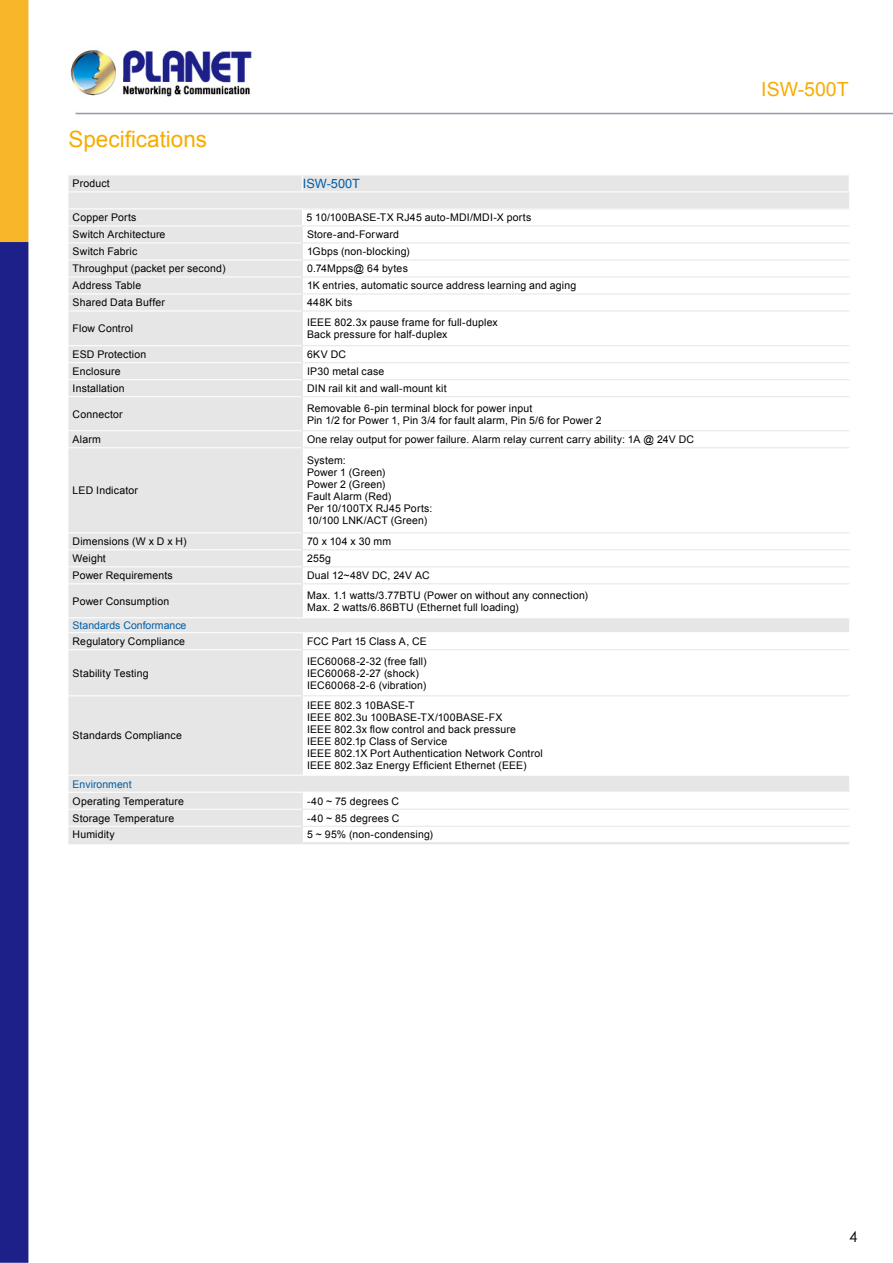
<style>
.page{position:relative;width:893px;height:1263px;background:#fff}
.page>*{position:absolute;margin:0;border:0;box-sizing:border-box;transform-origin:0 0}
.t1{font:22.5px "Arial";color:#f7ac00}
.t2{font:19.5px "Arial";color:#f7ac00}
.t3{font:15px "Century Gothic";color:#000}
.t4{font:12.75px "Arial";color:#005ea6}
.t5{font:10.5px/12px "Arial";letter-spacing:.015em;color:#000}
.t6{font:10.5px "Arial";color:#005ea6}
</style>
<div class="page">
<img style="left:0;top:0;width:893px;height:1263px">
<div style="left:68px;top:175px;width:781px;height:667px;background:#e6e6e6"></div>
<div style="left:302px;top:209px;width:547px;height:17px;background:#fff"></div>
<svg style="left:303px;top:226px;width:546px;height:616px"></svg>
<svg style="left:68px;top:618px;width:781px;height:174px"></svg>
<hr style="left:68px;top:842px;width:234px;height:2px;background:#e6e6e6">
<hr style="left:302px;top:842px;width:547px;height:2px;background:#e6e6e6">
<svg style="left:302px;top:175px;width:1px;height:16px"></svg>
<hr style="left:68px;top:208px;width:234px;height:1px;background:#fff">
<hr style="left:302px;top:208px;width:547px;height:1px;background:#e6e6e6">
<hr style="left:68px;top:174px;width:234px;height:1px;background:#fff">
<hr style="left:302px;top:174px;width:548px;height:1px;background:#fff">
<hr style="left:68px;top:191px;width:234px;height:1px;background:#fff">
<hr style="left:302px;top:191px;width:548px;height:1px;background:#fff">
<hr style="left:68px;top:225px;width:234px;height:1px;background:#fff">
<hr style="left:68px;top:242px;width:234px;height:1px;background:#fff">
<hr style="left:68px;top:259px;width:234px;height:1px;background:#fff">
<hr style="left:68px;top:276px;width:234px;height:1px;background:#fff">
<hr style="left:68px;top:293px;width:234px;height:1px;background:#fff">
<hr style="left:68px;top:310px;width:234px;height:1px;background:#fff">
<hr style="left:68px;top:345px;width:234px;height:1px;background:#fff">
<hr style="left:68px;top:362px;width:234px;height:1px;background:#fff">
<hr style="left:68px;top:379px;width:234px;height:1px;background:#fff">
<hr style="left:68px;top:396px;width:234px;height:1px;background:#fff">
<hr style="left:68px;top:430px;width:234px;height:1px;background:#fff">
<hr style="left:68px;top:447px;width:234px;height:1px;background:#fff">
<hr style="left:68px;top:532px;width:234px;height:1px;background:#fff">
<hr style="left:68px;top:549px;width:234px;height:1px;background:#fff">
<hr style="left:68px;top:566px;width:234px;height:1px;background:#fff">
<hr style="left:68px;top:583px;width:234px;height:1px;background:#fff">
<hr style="left:68px;top:649px;width:234px;height:1px;background:#fff">
<hr style="left:68px;top:695px;width:234px;height:1px;background:#fff">
<hr style="left:68px;top:809px;width:234px;height:1px;background:#fff">
<hr style="left:68px;top:826px;width:234px;height:1px;background:#fff">
<svg style="left:302px;top:226px;width:1px;height:84px"></svg>
<hr style="left:302px;top:311px;width:1px;height:34px;background:#e6e6e6">
<svg style="left:302px;top:346px;width:1px;height:50px"></svg>
<hr style="left:302px;top:397px;width:1px;height:33px;background:#e6e6e6">
<svg style="left:302px;top:431px;width:1px;height:16px"></svg>
<hr style="left:302px;top:448px;width:1px;height:84px;background:#e6e6e6">
<svg style="left:302px;top:533px;width:1px;height:50px"></svg>
<hr style="left:302px;top:584px;width:1px;height:33px;background:#e6e6e6">
<hr style="left:302px;top:225px;width:547px;height:1px;background:#e6e6e6">
<hr style="left:302px;top:242px;width:547px;height:1px;background:#e6e6e6">
<hr style="left:302px;top:259px;width:547px;height:1px;background:#e6e6e6">
<hr style="left:302px;top:276px;width:547px;height:1px;background:#e6e6e6">
<hr style="left:302px;top:293px;width:547px;height:1px;background:#e6e6e6">
<hr style="left:302px;top:310px;width:547px;height:1px;background:#e6e6e6">
<hr style="left:302px;top:345px;width:547px;height:1px;background:#e6e6e6">
<hr style="left:302px;top:362px;width:547px;height:1px;background:#e6e6e6">
<hr style="left:302px;top:379px;width:547px;height:1px;background:#e6e6e6">
<hr style="left:302px;top:396px;width:547px;height:1px;background:#e6e6e6">
<hr style="left:302px;top:430px;width:547px;height:1px;background:#e6e6e6">
<hr style="left:302px;top:447px;width:547px;height:1px;background:#e6e6e6">
<hr style="left:302px;top:532px;width:547px;height:1px;background:#e6e6e6">
<hr style="left:302px;top:549px;width:547px;height:1px;background:#e6e6e6">
<hr style="left:302px;top:566px;width:547px;height:1px;background:#e6e6e6">
<hr style="left:302px;top:583px;width:547px;height:1px;background:#e6e6e6">
<svg style="left:302px;top:633px;width:1px;height:16px"></svg>
<hr style="left:302px;top:650px;width:1px;height:45px;background:#e6e6e6">
<hr style="left:302px;top:696px;width:1px;height:79px;background:#e6e6e6">
<svg style="left:302px;top:793px;width:1px;height:49px"></svg>
<hr style="left:302px;top:649px;width:547px;height:1px;background:#e6e6e6">
<hr style="left:302px;top:695px;width:547px;height:1px;background:#e6e6e6">
<hr style="left:302px;top:809px;width:547px;height:1px;background:#e6e6e6">
<hr style="left:302px;top:826px;width:547px;height:1px;background:#e6e6e6">
<hr style="left:68px;top:617px;width:234px;height:1px;background:#fff">
<hr style="left:68px;top:775px;width:234px;height:1px;background:#fff">
<hr style="left:302px;top:617px;width:547px;height:1px;background:#fff">
<hr style="left:302px;top:775px;width:547px;height:1px;background:#fff">
<hr style="left:68px;top:632px;width:234px;height:1px;background:#fff">
<hr style="left:68px;top:792px;width:234px;height:1px;background:#fff">
<hr style="left:302px;top:632px;width:547px;height:1px;background:#fff">
<hr style="left:302px;top:792px;width:547px;height:1px;background:#fff">
<svg style="left:849px;top:175px;width:1px;height:16px"></svg>
<h1 class="t1" style="left:68px;top:124px;width:140px">Specifications</h1>
<p class="t5" style="left:73px;top:178px;width:39px">Product</p>
<p class="t4" style="left:303px;top:175px;width:59px">ISW-500T</p>
<p class="t5" style="left:73px;top:212px;width:65px">Copper Ports</p>
<p class="t5" style="left:307px;top:212px;width:226px">5 10/100BASE-TX RJ45 auto-MDI/MDI-X ports</p>
<p class="t5" style="left:73px;top:229px;width:94px">Switch Architecture</p>
<p class="t5" style="left:307px;top:229px;width:93px">Store-and-Forward</p>
<p class="t5" style="left:73px;top:246px;width:66px">Switch Fabric</p>
<p class="t5" style="left:307px;top:246px;width:104px">1Gbps (non-blocking)</p>
<p class="t5" style="left:73px;top:263px;width:154px">Throughput (packet per second)</p>
<p class="t5" style="left:307px;top:263px;width:102px">0.74Mpps@ 64 bytes</p>
<p class="t5" style="left:73px;top:280px;width:70px">Address Table</p>
<p class="t5" style="left:307px;top:280px;width:271px">1K entries, automatic source address learning and aging</p>
<p class="t5" style="left:73px;top:297px;width:94px">Shared Data Buffer</p>
<p class="t5" style="left:307px;top:297px;width:47px">448K bits</p>
<p class="t5" style="left:73px;top:322px;width:62px">Flow Control</p>
<p class="t5" style="left:307px;top:316px;width:192px">IEEE 802.3x pause frame for full-duplex<br>Back pressure for half-duplex</p>
<p class="t5" style="left:73px;top:348px;width:75px">ESD Protection</p>
<p class="t5" style="left:307px;top:348px;width:41px">6KV DC</p>
<p class="t5" style="left:73px;top:365px;width:49px">Enclosure</p>
<p class="t5" style="left:307px;top:365px;width:79px">IP30 metal case</p>
<p class="t5" style="left:73px;top:382px;width:54px">Installation</p>
<p class="t5" style="left:307px;top:382px;width:141px">DIN rail kit and wall-mount kit</p>
<p class="t5" style="left:73px;top:408px;width:51px">Connector</p>
<p class="t5" style="left:307px;top:402px;width:296px">Removable 6-pin terminal block for power input<br>Pin 1/2 for Power 1, Pin 3/4 for fault alarm, Pin 5/6 for Power 2</p>
<p class="t5" style="left:73px;top:433px;width:30px">Alarm</p>
<p class="t5" style="left:307px;top:433px;width:388px">One relay output for power failure. Alarm relay current carry ability: 1A @ 24V DC</p>
<p class="t5" style="left:73px;top:484px;width:67px">LED Indicator</p>
<p class="t5" style="left:307px;top:454px;width:127px">System:<br>Power 1 (Green)<br>Power 2 (Green)<br>Fault Alarm (Red)<br>Per 10/100TX RJ45 Ports:<br>10/100 LNK/ACT (Green)</p>
<p class="t5" style="left:73px;top:535px;width:116px">Dimensions (W x D x H)</p>
<p class="t5" style="left:307px;top:535px;width:86px">70 x 104 x 30 mm</p>
<p class="t5" style="left:73px;top:552px;width:35px">Weight</p>
<p class="t5" style="left:307px;top:552px;width:26px">255g</p>
<p class="t5" style="left:73px;top:569px;width:102px">Power Requirements</p>
<p class="t5" style="left:307px;top:569px;width:124px">Dual 12~48V DC, 24V AC</p>
<p class="t5" style="left:73px;top:595px;width:98px">Power Consumption</p>
<p class="t5" style="left:307px;top:589px;width:283px">Max. 1.1 watts/3.77BTU (Power on without any connection)<br>Max. 2 watts/6.86BTU (Ethernet full loading)</p>
<p class="t6" style="left:73px;top:618px;width:115px">Standards Conformance</p>
<p class="t5" style="left:73px;top:635px;width:114px">Regulatory Compliance</p>
<p class="t5" style="left:307px;top:635px;width:121px">FCC Part 15 Class A, CE</p>
<p class="t5" style="left:73px;top:667px;width:77px">Stability Testing</p>
<p class="t5" style="left:307px;top:655px;width:121px">IEC60068-2-32 (free fall)<br>IEC60068-2-27 (shock)<br>IEC60068-2-6 (vibration)</p>
<p class="t5" style="left:73px;top:730px;width:111px">Standards Compliance</p>
<p class="t5" style="left:307px;top:700px;width:237px">IEEE 802.3 10BASE-T<br>IEEE 802.3u 100BASE-TX/100BASE-FX<br>IEEE 802.3x flow control and back pressure IEEE 802.1p Class of Service<br>IEEE 802.1X Port Authentication Network Control IEEE 802.3az Energy Efficient Ethernet (EEE)</p>
<p class="t6" style="left:73px;top:777px;width:60px">Environment</p>
<p class="t5" style="left:73px;top:795px;width:113px">Operating Temperature</p>
<p class="t5" style="left:307px;top:795px;width:94px">-40 ~ 75 degrees C</p>
<p class="t5" style="left:73px;top:812px;width:103px">Storage Temperature</p>
<p class="t5" style="left:307px;top:812px;width:94px">-40 ~ 85 degrees C</p>
<p class="t5" style="left:73px;top:829px;width:44px">Humidity</p>
<p class="t5" style="left:307px;top:829px;width:128px">5 ~ 95% (non-condensing)</p>
<h2 class="t2" style="left:761px;top:77px;width:89px">ISW-500T</h2>
<h3 class="t3" style="left:849px;top:1225px;width:10px">4</h3>
</div>
